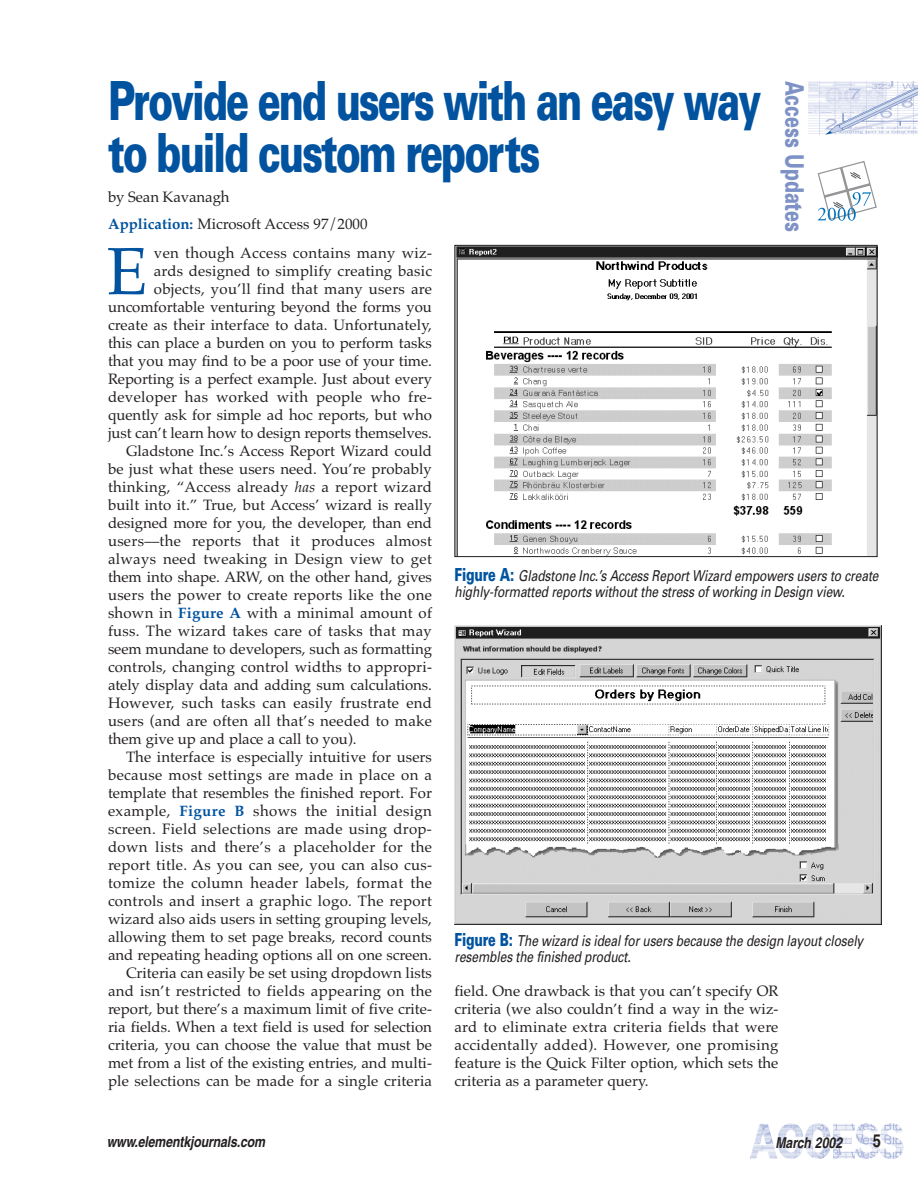
<style>
.page{position:relative;width:918px;height:1188px;background:#fff}
.page>*{position:absolute;margin:0;border:0;box-sizing:border-box;transform-origin:0 0}
.t1{font:66.9px "Palatino";color:#0153a0}
.t2{font:900 54px/52.5px "Univers";letter-spacing:-.055em;color:#0153a0;scale:.7 1}
.t3{font:900 25.5px "Univers";color:#7e92c6;scale:.7 1}
.t4{font:700 condensed 18px "Helvetica";color:#231f20}
.t5{font:15px/18px "Palatino";letter-spacing:.005em;color:#231f20}
.t6{font:15px "Palatino";letter-spacing:.025em;color:#231f20}
.t7{font:italic 15px/16.5px "Univers";letter-spacing:-.01em;color:#231f20;scale:.8 1}
.t8{font:italic 700 condensed 15px "Helvetica";letter-spacing:-.01em;color:#231f20}
.s1{font-weight:700;color:#0153a0}
.s2{font-style:italic}
.s3{font-weight:900;font-style:normal;font-size:18px;color:#0153a0}
</style>
<div class="page">
<img style="left:750px;top:1123px;width:153px;height:36px">
<img style="left:808px;top:81px;width:110px;height:54px">
<svg style="left:818px;top:161px;width:59px;height:60px"></svg>
<img style="left:456px;top:247px;width:420px;height:308px">
<div style="left:454px;top:245px;width:424px;height:312px;border:1px solid #231f20"></div>
<img style="left:454px;top:625px;width:427px;height:299px">
<h2 class="t2" style="left:108px;top:79px;width:935px">Provide end users with an easy way to build custom reports</h2>
<p class="t5" style="left:108px;top:186px;width:261px;line-height:27px">by Sean Kavanagh<br><span class="s1">Application:</span> Microsoft Access 97/2000</p>
<h3 class="t3" style="left:804px;top:81px;width:218px;rotate:90deg">Access Updates</h3>
<h1 class="t1" style="left:107px;top:245px;width:42px">E</h1>
<p class="t5" style="left:154px;top:246px;width:280px">ven though Access contains many wiz-</p>
<p class="t5" style="left:154px;top:264px;width:280px">ards designed to simplify creating basic</p>
<p class="t5" style="left:154px;top:282px;width:280px">objects, you’ll find that many users are</p>
<p class="t5" style="left:108px;top:300px;width:325px">uncomfortable venturing beyond the forms you</p>
<p class="t5" style="left:108px;top:318px;width:325px">create as their interface to data. Unfortunately,</p>
<p class="t5" style="left:108px;top:336px;width:326px">this can place a burden on you to perform tasks</p>
<p class="t5" style="left:108px;top:354px;width:325px">that you may find to be a poor use of your time.</p>
<p class="t5" style="left:108px;top:372px;width:326px">Reporting is a perfect example. Just about every</p>
<p class="t5" style="left:108px;top:390px;width:326px">developer has worked with people who fre-</p>
<p class="t5" style="left:108px;top:408px;width:326px">quently ask for simple ad hoc reports, but who</p>
<p class="t5" style="left:108px;top:426px;width:325px">just can’t learn how to design reports themselves.</p>
<p class="t5" style="left:126px;top:444px;width:308px">Gladstone Inc.’s Access Report Wizard could</p>
<p class="t5" style="left:108px;top:462px;width:325px">be just what these users need. You’re probably</p>
<p class="t5" style="left:108px;top:480px;width:326px">thinking, “Access already <span class="s2">has</span> a report wizard</p>
<p class="t5" style="left:108px;top:498px;width:326px">built into it.” True, but Access’ wizard is really</p>
<p class="t5" style="left:108px;top:516px;width:326px">designed more for you, the developer, than end</p>
<p class="t5" style="left:108px;top:534px;width:325px">users—the reports that it produces almost</p>
<p class="t5" style="left:108px;top:552px;width:325px">always need tweaking in Design view to get</p>
<p class="t5" style="left:108px;top:570px;width:326px">them into shape. ARW, on the other hand, gives</p>
<p class="t5" style="left:108px;top:588px;width:325px">users the power to create reports like the one</p>
<p class="t5" style="left:108px;top:606px;width:326px">shown in <span class="s1">Figure A</span> with a minimal amount of</p>
<p class="t5" style="left:108px;top:624px;width:326px">fuss. The wizard takes care of tasks that may</p>
<p class="t5" style="left:108px;top:642px;width:326px">seem mundane to developers, such as formatting</p>
<p class="t5" style="left:108px;top:660px;width:326px">controls, changing control widths to appropri-</p>
<p class="t5" style="left:108px;top:678px;width:326px">ately display data and adding sum calculations.</p>
<p class="t5" style="left:108px;top:696px;width:326px">However, such tasks can easily frustrate end</p>
<p class="t5" style="left:108px;top:714px;width:325px">users (and are often all that’s needed to make</p>
<p class="t5" style="left:108px;top:732px;width:250px">them give up and place a call to you).</p>
<p class="t5" style="left:126px;top:750px;width:307px">The interface is especially intuitive for users</p>
<p class="t6" style="left:108px;top:769px;width:326px">because most settings are made in place on a</p>
<p class="t5" style="left:108px;top:786px;width:325px">template that resembles the finished report. For</p>
<p class="t6" style="left:108px;top:805px;width:325px">example, <span class="s1">Figure B</span> shows the initial design</p>
<p class="t6" style="left:108px;top:823px;width:325px">screen. Field selections are made using drop-</p>
<p class="t6" style="left:108px;top:841px;width:325px">down lists and there’s a placeholder for the</p>
<p class="t5" style="left:108px;top:858px;width:326px">report title. As you can see, you can also cus-</p>
<p class="t6" style="left:108px;top:877px;width:326px">tomize the column header labels, format the</p>
<p class="t5" style="left:108px;top:894px;width:326px">controls and insert a graphic logo. The report</p>
<p class="t5" style="left:108px;top:912px;width:326px">wizard also aids users in setting grouping levels,</p>
<p class="t5" style="left:108px;top:930px;width:326px">allowing them to set page breaks, record counts</p>
<p class="t5" style="left:108px;top:948px;width:326px">and repeating heading options all on one screen.</p>
<p class="t5" style="left:126px;top:966px;width:308px">Criteria can easily be set using dropdown lists</p>
<p class="t6" style="left:108px;top:985px;width:325px">and isn’t restricted to fields appearing on the</p>
<p class="t5" style="left:108px;top:1002px;width:326px">report, but there’s a maximum limit of five crite-</p>
<p class="t5" style="left:108px;top:1020px;width:326px">ria fields. When a text field is used for selection</p>
<p class="t5" style="left:108px;top:1038px;width:326px">criteria, you can choose the value that must be</p>
<p class="t5" style="left:108px;top:1056px;width:326px">met from a list of the existing entries, and multi-</p>
<p class="t5" style="left:108px;top:1074px;width:326px">ple selections can be made for a single criteria</p>
<p class="t7" style="left:454px;top:569px;width:532px"><span class="s3">Figure A:</span> Gladstone Inc.’s Access Report Wizard empowers users to create highly-formatted reports without the stress of working in Design view.</p>
<p class="t7" style="left:454px;top:934px;width:513px"><span class="s3">Figure B:</span> The wizard is ideal for users because the design layout closely resembles the finished product.</p>
<p class="t5" style="left:454px;top:984px;width:326px;text-align:justify">field. One drawback is that you can’t specify OR criteria (we also couldn’t find a way in the wiz&shy;ard to eliminate extra criteria fields that were accidentally added). However, one promising feature is the Quick Filter option, which sets the criteria as a parameter query.</p>
<p class="t8" style="left:107px;top:1137px;width:160px">www.elementkjournals.com</p>
<p class="t8" style="left:775px;top:1137px;width:68px">March 2002</p>
<p class="t4" style="left:873px;top:1134px;width:10px">5</p>
</div>
